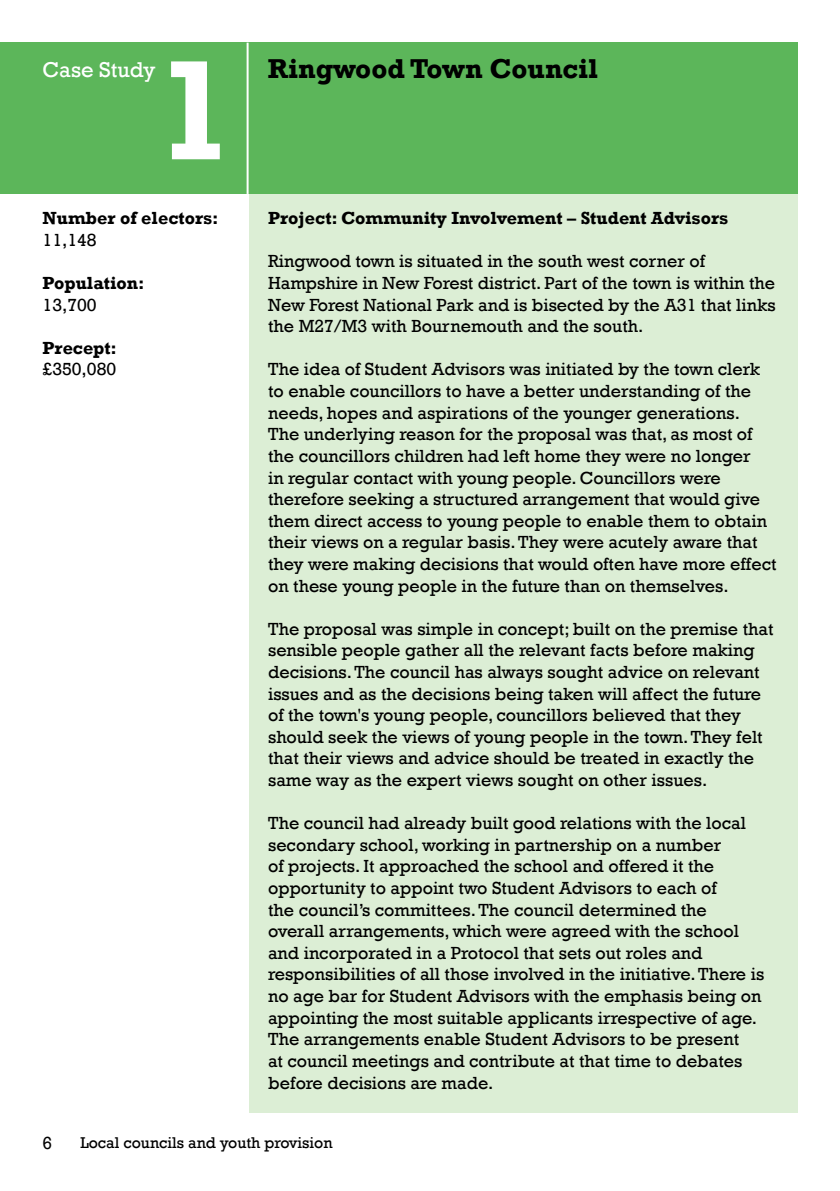
<style>
.page{position:relative;width:840px;height:1191px;background:#fff}
.page>*{position:absolute;margin:0;border:0;box-sizing:border-box;transform-origin:0 0}
.t1{font:700 144px "Rockwell";color:#fff}
.t2{font:700 28px "Rockwell";color:#000}
.t3{font:22px "Rockwell";color:#fff}
.t4{font:18px/21.6px "Rockwell";color:#000}
.t5{font:700 18px "Rockwell";color:#000}
.t6{font:16px "Rockwell";color:#000}
</style>
<div class="page">
<div style="left:248px;top:193px;width:549px;height:920px;background:#dceed5"></div>
<div style="left:0;top:43px;width:797px;height:151px;background:#5cb65a"></div>
<hr style="left:246px;top:43px;width:2px;height:151px;background:#fff">
<p class="t3" style="left:43px;top:61px;width:114px">Case Study</p>
<h2 class="t2" style="left:268px;top:59px;width:331px">Ringwood Town Council</h2>
<h1 class="t1" style="left:155px;top:60px;width:81px">1</h1>
<p class="t5" style="left:43px;top:212px;width:177px">Number of electors:</p>
<p class="t4" style="left:43px;top:230px;width:56px">11,148</p>
<p class="t5" style="left:43px;top:277px;width:103px">Population:</p>
<p class="t4" style="left:43px;top:295px;width:56px">13,700</p>
<p class="t5" style="left:43px;top:341px;width:76px">Precept:</p>
<p class="t4" style="left:43px;top:360px;width:75px">£350,080</p>
<p class="t5" style="left:268px;top:212px;width:461px">Project: Community Involvement – Student Advisors</p>
<p class="t4" style="left:268px;top:252px;width:509px">Ringwood town is situated in the south west corner of Hampshire in New Forest district. Part of the town is within the New Forest National Park and is bisected by the A31 that links the M27/M3 with Bournemouth and the south.</p>
<p class="t4" style="left:268px;top:360px;width:510px">The idea of Student Advisors was initiated by the town clerk to enable councillors to have a better understanding of the needs, hopes and aspirations of the younger generations.<br>The underlying reason for the proposal was that, as most of the councillors children had left home they were no longer<br>in regular contact with young people. Councillors were therefore seeking a structured arrangement that would give them direct access to young people to enable them to obtain their views on a regular basis. They were acutely aware that they were making decisions that would often have more effect on these young people in the future than on themselves.</p>
<p class="t4" style="left:268px;top:619px;width:506px">The proposal was simple in concept; built on the premise that sensible people gather all the relevant facts before making decisions. The council has always sought advice on relevant issues and as the decisions being taken will affect the future of the town's young people, councillors believed that they should seek the views of young people in the town. They felt that their views and advice should be treated in exactly the same way as the expert views sought on other issues.</p>
<p class="t4" style="left:268px;top:814px;width:497px">The council had already built good relations with the local secondary school, working in partnership on a number<br>of projects. It approached the school and offered it the opportunity to appoint two Student Advisors to each of<br>the council’s committees. The council determined the overall arrangements, which were agreed with the school and incorporated in a Protocol that sets out roles and responsibilities of all those involved in the initiative. There is no age bar for Student Advisors with the emphasis being on appointing the most suitable applicants irrespective of age.<br>The arrangements enable Student Advisors to be present<br>at council meetings and contribute at that time to debates before decisions are made.</p>
<p class="t4" style="left:42px;top:1133px;width:11px">6</p>
<p class="t6" style="left:80px;top:1136px;width:254px">Local councils and youth provision</p>
</div>
